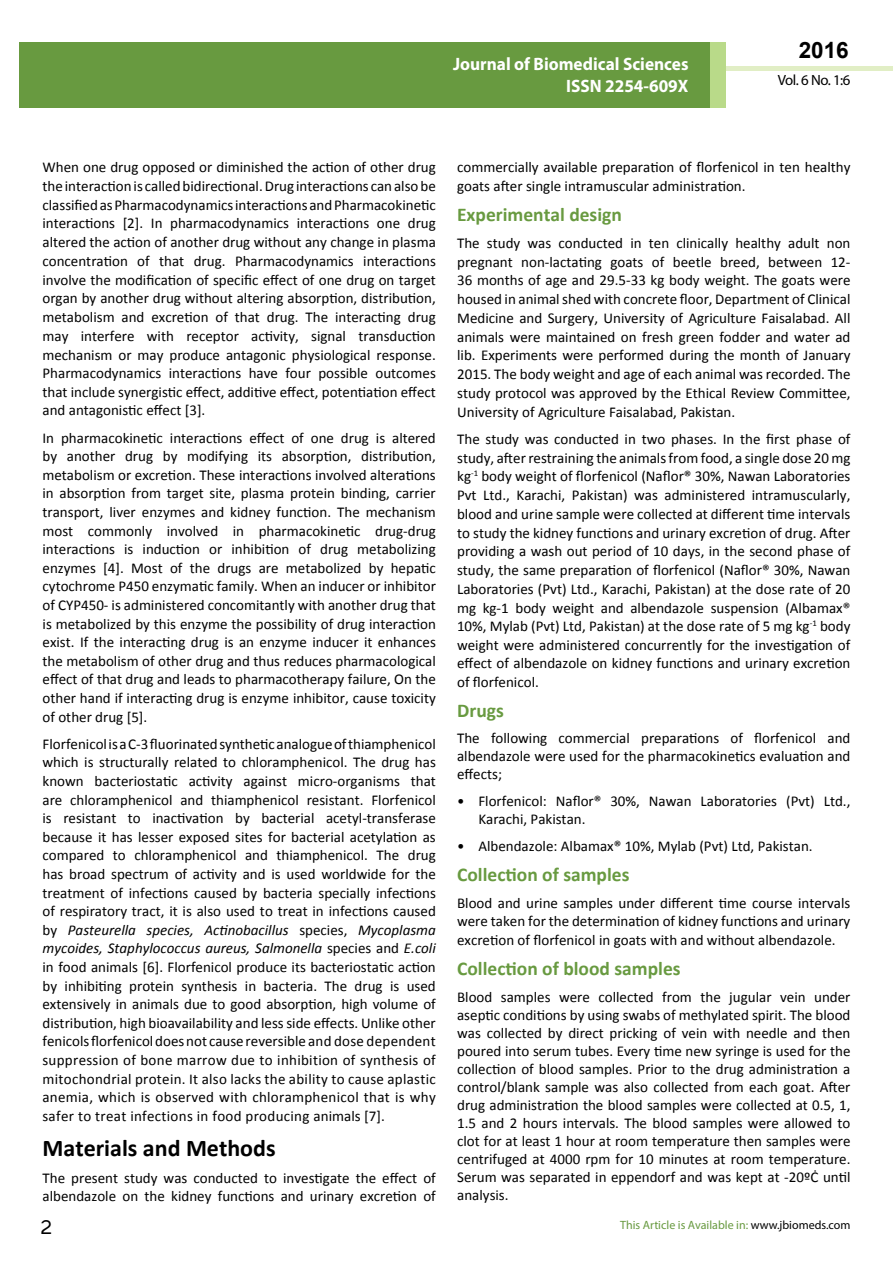
<style>
.page{position:relative;width:893px;height:1263px;background:#fff}
.page>*{position:absolute;margin:0;border:0;box-sizing:border-box;transform-origin:0 0}
.t1{font:25.5px "Tunga";color:#000}
.t2{font:700 24px "Calibri";color:#000}
.t3{font:700 22.5px "Arial";color:#000}
.t4{font:700 19.5px "Calibri";color:#689a40}
.t5{font:700 18px/21.6px "Myriad Pro";color:#fff;text-align:right;scale:.96 1}
.t6{font:15px/18.6px "Calibri";color:#000;text-align:justify}
.t7{font:14.85px "Myriad Pro";color:#000}
.t8{font:12px "Myriad Pro";color:#689a40}
.s1{font-style:italic}
.s2{color:#000}
</style>
<div class="page">
<div style="left:722px;top:66px;width:171px;height:5px;background:#e1eec5"></div>
<div style="left:19px;top:42px;width:706px;height:66px;background:#689a40"></div>
<div style="left:710px;top:42px;width:15px;height:66px;background:#b9da89"></div>
<p class="t5" style="left:453px;top:53px;width:247px">Journal of Biomedical Sciences<br>ISSN 2254-609X</p>
<h3 class="t3" style="left:799px;top:35px;width:52px">2016</h3>
<p class="t7" style="left:778px;top:71px;width:74px">Vol. 6 No. 1:6</p>
<p class="t6" style="left:42px;top:158px;width:395px">When one drug opposed or diminished the action of other drug the interaction is called bidirectional.Drug interactions can also be classifiedasPharmacodynamicsinteractionsandPharmacokinetic interactions [2]. In pharmacodynamics interactions one drug altered the action of another drug without any change in plasma concentration of that drug. Pharmacodynamics interactions involve the modification of specific effect of one drug on target organ by another drug without altering absorption, distribution, metabolism and excretion of that drug. The interacting drug may interfere with receptor activity, signal transduction mechanism or may produce antagonic physiological response.<br>Pharmacodynamics interactions have four possible outcomes that include synergistic effect, additive effect, potentiation effect and antagonistic effect [3].</p>
<p class="t6" style="left:43px;top:428px;width:395px">In pharmacokinetic interactions effect of one drug is altered by another drug by modifying its absorption, distribution, metabolism or excretion. These interactions involved alterations in absorption from target site, plasma protein binding, carrier transport, liver enzymes and kidney function. The mechanism most commonly involved in pharmacokinetic drug-drug interactions is induction or inhibition of drug metabolizing enzymes [4]. Most of the drugs are metabolized by hepatic cytochrome P450 enzymatic family. When an inducer or inhibitor of CYP450- is administered concomitantly with another drug that is metabolized by this enzyme the possibility of drug interaction exist. If the interacting drug is an enzyme inducer it enhances the metabolism of other drug and thus reduces pharmacological effect of that drug and leads to pharmacotherapy failure, On the other hand if interacting drug is enzyme inhibitor, cause toxicity of other drug [5].</p>
<p class="t6" style="left:42px;top:734px;width:395px">FlorfenicolisaC-3fluorinatedsyntheticanalogueofthiamphenicol which is structurally related to chloramphenicol. The drug has known bacteriostatic activity against micro-organisms that are chloramphenicol and thiamphenicol resistant. Florfenicol is resistant to inactivation by bacterial acetyl-transferase because it has lesser exposed sites for bacterial acetylation as compared to chloramphenicol and thiamphenicol. The drug has broad spectrum of activity and is used worldwide for the treatment of infections caused by bacteria specially infections of respiratory tract, it is also used to treat in infections caused by <span class="s1">Pasteurella species, Actinobacillus</span> species, <span class="s1">Mycoplasma mycoides, Staphylococcus aureus, Salmonella</span> species and <span class="s1">E.coli </span>in food animals [6]. Florfenicol produce its bacteriostatic action by inhibiting protein synthesis in bacteria. The drug is used extensively in animals due to good absorption, high volume of distribution, high bioavailability and less side effects. Unlike other fenicolsflorfenicoldoesnot cause reversible and dose dependent suppression of bone marrow due to inhibition of synthesis of mitochondrial protein. It also lacks the ability to cause aplastic anemia, which is observed with chloramphenicol that is why safer to treat infections in food producing animals [7].</p>
<h2 class="t2" style="left:43px;top:1132px;width:235px">Materials and Methods</h2>
<p class="t6" style="left:43px;top:1168px;width:395px">The present study was conducted to investigate the effect of albendazole on the kidney functions and urinary excretion of</p>
<p class="t6" style="left:457px;top:158px;width:395px">commercially available preparation of florfenicol in ten healthy goats after single intramuscular administration.</p>
<h3 class="t4" style="left:457px;top:202px;width:166px">Experimental design</h3>
<p class="t6" style="left:457px;top:233px;width:395px">The study was conducted in ten clinically healthy adult non pregnant non-lactating goats of beetle breed, between 12- 36 months of age and 29.5-33 kg body weight. The goats were housed in animal shed with concrete floor, Department of Clinical Medicine and Surgery, University of Agriculture Faisalabad. All animals were maintained on fresh green fodder and water ad lib. Experiments were performed during the month of January 2015. The body weight and age of each animal was recorded. The study protocol was approved by the Ethical Review Committee, University of Agriculture Faisalabad, Pakistan.</p>
<p class="t6" style="left:457px;top:430px;width:395px">The study was conducted in two phases. In the first phase of study, after restraining the animals from food, a single dose 20 mg kg<sup>-1</sup> body weight of florfenicol (Naflor® 30%, Nawan Laboratories Pvt Ltd., Karachi, Pakistan) was administered intramuscularly, blood and urine sample were collected at different time intervals to study the kidney functions and urinary excretion of drug. After providing a wash out period of 10 days, in the second phase of study, the same preparation of florfenicol (Naflor® 30%, Nawan Laboratories (Pvt) Ltd., Karachi, Pakistan) at the dose rate of 20 mg kg-1 body weight and albendazole suspension (Albamax® 10%, Mylab (Pvt) Ltd, Pakistan) at the dose rate of 5 mg kg<sup>-1</sup> body weight were administered concurrently for the investigation of effect of albendazole on kidney functions and urinary excretion of florfenicol.</p>
<h3 class="t4" style="left:457px;top:697px;width:48px">Drugs</h3>
<p class="t6" style="left:457px;top:729px;width:395px;line-height:18px">The following commercial preparations of florfenicol and albendazole were used for the pharmacokinetics evaluation and effects;</p>
<p class="t6" style="left:478px;top:792px;width:374px;line-height:18px;text-indent:-21px">• Florfenicol: Naflor® 30%, Nawan Laboratories (Pvt) Ltd.,<br>Karachi, Pakistan.</p>
<p class="t6" style="left:457px;top:837px;width:357px">• Albendazole: Albamax® 10%, Mylab (Pvt) Ltd, Pakistan.</p>
<h3 class="t4" style="left:457px;top:862px;width:174px">Collection of samples</h3>
<p class="t6" style="left:457px;top:894px;width:395px">Blood and urine samples under different time course intervals were taken for the determination of kidney functions and urinary excretion of florfenicol in goats with and without albendazole.</p>
<h3 class="t4" style="left:457px;top:956px;width:225px">Collection of blood samples</h3>
<p class="t6" style="left:457px;top:988px;width:395px;line-height:18px">Blood samples were collected from the jugular vein under aseptic conditions by using swabs of methylated spirit. The blood was collected by direct pricking of vein with needle and then poured into serum tubes. Every time new syringe is used for the collection of blood samples. Prior to the drug administration a control/blank sample was also collected from each goat. After drug administration the blood samples were collected at 0.5, 1, 1.5 and 2 hours intervals. The blood samples were allowed to clot for at least 1 hour at room temperature then samples were centrifuged at 4000 rpm for 10 minutes at room temperature.<br>Serum was separated in eppendorf and was kept at -20ºĊ until analysis.</p>
<h1 class="t1" style="left:41px;top:1210px;width:13px">2</h1>
<p class="t8" style="left:620px;top:1218px;width:232px">This Article is Available in: <span class="s2">www.jbiomeds.com</span></p>
</div>
